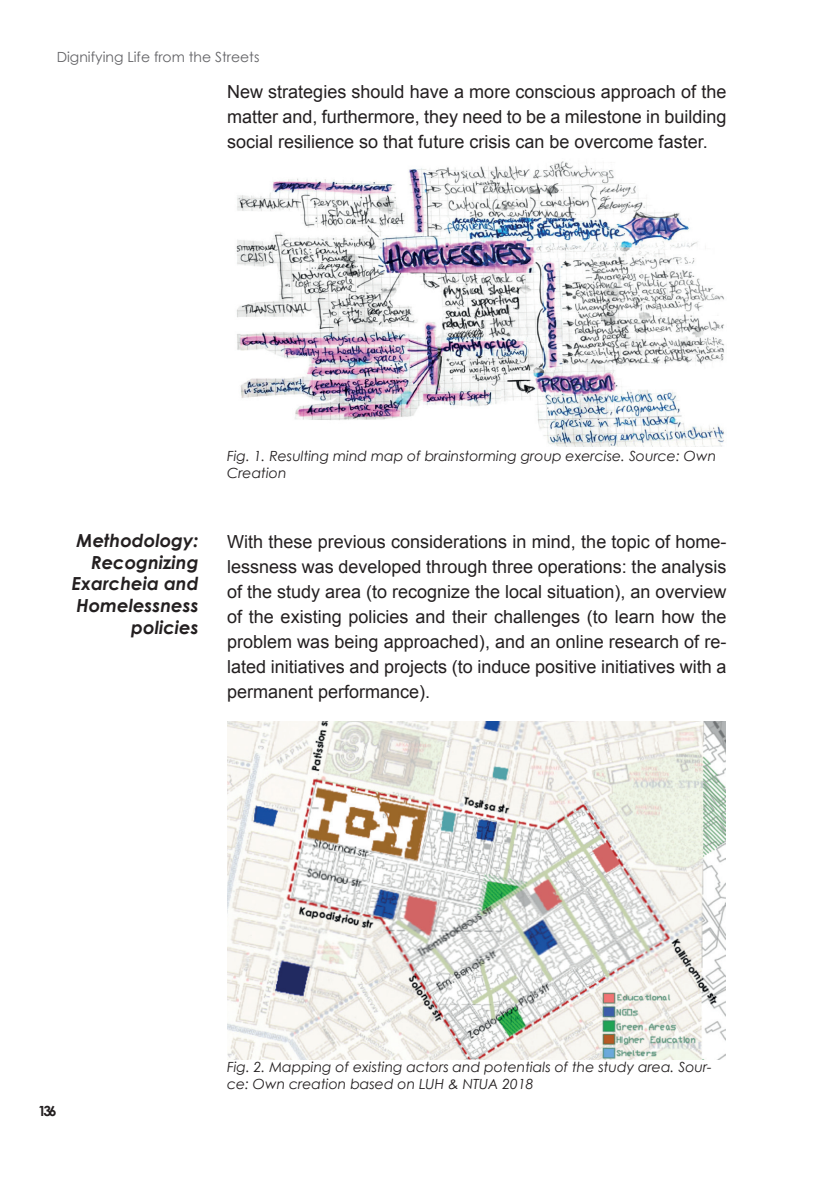
<style>
.page{position:relative;width:840px;height:1191px;background:#fff}
.page>*{position:absolute;margin:0;border:0;box-sizing:border-box;transform-origin:0 0}
.t1{font:18px/25px "Arial";color:#231f20;text-align:justify}
.t2{font:italic 700 18px/21.6px "Century Gothic";color:#231f20;text-align:right}
.t3{font:italic 14px/16.8px "Century Gothic";color:#231f20}
.t4{font:14px "Century Gothic";color:#636366}
.t5{font:700 14px "Century Gothic";color:#231f20}
</style>
<div class="page">
<img style="left:227px;top:721px;width:498px;height:338px">
<img style="left:236px;top:161px;width:489px;height:286px">
<p class="t4" style="left:57px;top:47px;width:204px">Dignifying Life from the Streets</p>
<p class="t1" style="left:227px;top:80px;width:500px">New strategies should have a more conscious approach of the matter and, furthermore, they need to be a milestone in building social resilience so that future crisis can be overcome faster.</p>
<p class="t2" style="left:72px;top:529px;width:128px">Methodology:<br>Recognizing<br>Exarcheia and<br>Homelessness policies</p>
<p class="t3" style="left:227px;top:447px;width:490px">Fig. 1. Resulting mind map of brainstorming group exercise. Source: Own<br>Creation</p>
<p class="t1" style="left:227px;top:530px;width:500px">With these previous considerations in mind, the topic of home&shy;lessness was developed through three operations: the analysis of the study area (to recognize the local situation), an overview of the existing policies and their challenges (to learn how the problem was being approached), and an online research of re&shy;lated initiatives and projects (to induce positive initiatives with a permanent performance).</p>
<p class="t5" style="left:38px;top:1100px;width:20px">136</p>
<p class="t3" style="left:227px;top:1058px;width:486px">Fig. 2. Mapping of existing actors and potentials of the study area. Sour&shy;ce: Own creation based on LUH &amp; NTUA 2018</p>
</div>
